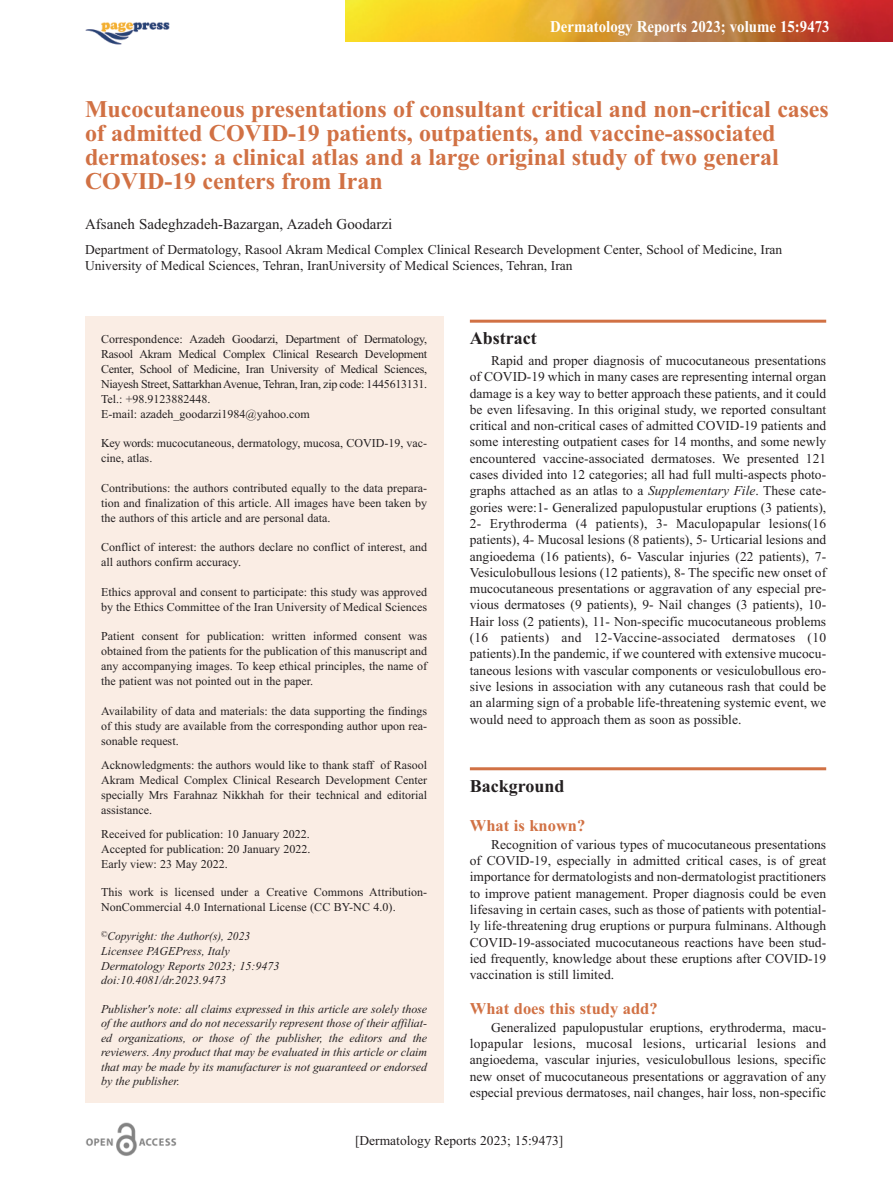
<style>
.page{position:relative;width:893px;height:1191px;background:#fff}
.page>*{position:absolute;margin:0;border:0;box-sizing:border-box;transform-origin:0 0}
.t1{font:700 24px/24px "Times New Roman";letter-spacing:-.005em;color:#d17144}
.t2{font:700 18px "Times New Roman";color:#231f20}
.t3{font:700 16.5px "Times New Roman";color:#fff;scale:.9 1}
.t4{font:700 16.5px "Times New Roman";color:#d17144}
.t5{font:15px "Times New Roman";color:#231f20}
.t6{font:13.5px/16.4px "Times New Roman";color:#231f20;text-align:justify}
.t7{font:12px/15px "Times New Roman";color:#231f20;text-align:justify}
.t8{font:italic 12px/14.4px "Times New Roman";color:#231f20}
.t9{font:12px/15px "Times New Roman";letter-spacing:-.02em;color:#231f20}
.t10{font:italic 12px/15.9px "Times New Roman";color:#231f20;scale:.95 1}
.s1{font-style:italic}
</style>
<div class="page">
<img style="left:86px;top:1123px;width:91px;height:33px">
<img style="left:345px;top:0;width:548px;height:42px">
<img style="left:86px;top:22px;width:84px;height:23px">
<hr style="left:470px;top:320px;width:356px;height:3px;background:#d17144">
<hr style="left:470px;top:767px;width:356px;height:3px;background:#d17144">
<div style="left:85px;top:317px;width:358px;height:785px;background:#faede4"></div>
<p class="t3" style="left:550px;top:16px;width:312px">Dermatology Reports 2023; volume 15:9473</p>
<p class="t1" style="left:85px;top:96px;width:745px">Mucocutaneous presentations of consultant critical and non-critical cases of admitted COVID-19 patients, outpatients, and vaccine-associated dermatoses: a clinical atlas and a large original study of two general COVID-19 centers from Iran</p>
<p class="t5" style="left:85px;top:215px;width:309px">Afsaneh Sadeghzadeh-Bazargan, Azadeh Goodarzi</p>
<p class="t6" style="left:85px;top:241px;width:699px">Department of Dermatology, Rasool Akram Medical Complex Clinical Research Development Center, School of Medicine, Iran<br>University of Medical Sciences, Tehran, IranUniversity of Medical Sciences, Tehran, Iran</p>
<p class="t9" style="left:101px;top:331px;width:328px">Correspondence: Azadeh Goodarzi, Department of Dermatology, Rasool Akram Medical Complex Clinical Research Development Center, School of Medicine, Iran University of Medical Sciences, Niayesh Street, SattarkhanAvenue, Tehran, Iran, zip code: 1445613131.<br>Tel.: +98.9123882448.<br>E-mail: azadeh_goodarzi1984@yahoo.com</p>
<p class="t7" style="left:101px;top:436px;width:328px">Key words: mucocutaneous, dermatology, mucosa, COVID-19, vac&shy;cine, atlas.</p>
<p class="t7" style="left:101px;top:480px;width:328px">Contributions: the authors contributed equally to the data prepara&shy;tion and finalization of this article. All images have been taken by the authors of this article and are personal data.</p>
<p class="t7" style="left:101px;top:539px;width:328px">Conflict of interest: the authors declare no conflict of interest, and all authors confirm accuracy.</p>
<p class="t7" style="left:101px;top:584px;width:328px">Ethics approval and consent to participate: this study was approved by the Ethics Committee of the Iran University of Medical Sciences</p>
<p class="t7" style="left:101px;top:628px;width:328px">Patient consent for publication: written informed consent was obtained from the patients for the publication of this manuscript and any accompanying images. To keep ethical principles, the name of the patient was not pointed out in the paper.</p>
<p class="t7" style="left:101px;top:703px;width:328px">Availability of data and materials: the data supporting the findings of this study are available from the corresponding author upon rea&shy;sonable request.</p>
<p class="t7" style="left:101px;top:757px;width:328px">Acknowledgments: the authors would like to thank staff of Rasool Akram Medical Complex Clinical Research Development Center specially Mrs Farahnaz Nikkhah for their technical and editorial assistance.</p>
<p class="t7" style="left:101px;top:826px;width:211px">Received for publication: 10 January 2022.<br>Accepted for publication: 20 January 2022.<br>Early view: 23 May 2022.</p>
<p class="t7" style="left:101px;top:885px;width:328px;line-height:14.4px">This work is licensed under a Creative Commons Attribution-<br>NonCommercial 4.0 International License (CC BY-NC 4.0).</p>
<p class="t10" style="left:101px;top:927px;width:158px"><sup>©</sup>Copyright: the Author(s), 2023<br>Licensee PAGEPress, Italy</p>
<p class="t8" style="left:101px;top:958px;width:180px">Dermatology Reports 2023; 15:9473 doi:10.4081/dr.2023.9473</p>
<p class="t8" style="left:101px;top:1001px;width:328px;text-align:justify">Publisher's note: all claims expressed in this article are solely those of the authors and do not necessarily represent those of their affiliat&shy;ed organizations, or those of the publisher, the editors and the reviewers. Any product that may be evaluated in this article or claim that may be made by its manufacturer is not guaranteed or endorsed by the publisher.</p>
<h2 class="t2" style="left:470px;top:327px;width:68px">Abstract</h2>
<p class="t6" style="left:470px;top:352px;width:358px;text-indent:21px">Rapid and proper diagnosis of mucocutaneous presentations of COVID-19 which in many cases are representing internal organ damage is a key way to better approach these patients, and it could be even lifesaving. In this original study, we reported consultant critical and non-critical cases of admitted COVID-19 patients and some interesting outpatient cases for 14 months, and some newly encountered vaccine-associated dermatoses. We presented 121 cases divided into 12 categories; all had full multi-aspects photo&shy;graphs attached as an atlas to a <span class="s1">Supplementary File</span>. These cate&shy;gories were:1- Generalized papulopustular eruptions (3 patients), 2- Erythroderma (4 patients), 3- Maculopapular lesions(16 patients), 4- Mucosal lesions (8 patients), 5- Urticarial lesions and angioedema (16 patients), 6- Vascular injuries (22 patients), 7- Vesiculobullous lesions (12 patients), 8- The specific new onset of mucocutaneous presentations or aggravation of any especial pre&shy;vious dermatoses (9 patients), 9- Nail changes (3 patients), 10- Hair loss (2 patients), 11- Non-specific mucocutaneous problems (16 patients) and 12-Vaccine-associated dermatoses (10 patients).In the pandemic, if we countered with extensive mucocu&shy;taneous lesions with vascular components or vesiculobullous ero&shy;sive lesions in association with any cutaneous rash that could be an alarming sign of a probable life-threatening systemic event, we would need to approach them as soon as possible.</p>
<h2 class="t2" style="left:470px;top:775px;width:96px">Background</h2>
<p class="t4" style="left:470px;top:815px;width:117px">What is known?</p>
<p class="t6" style="left:470px;top:836px;width:358px;text-indent:21px">Recognition of various types of mucocutaneous presentations of COVID-19, especially in admitted critical cases, is of great importance for dermatologists and non-dermatologist practitioners to improve patient management. Proper diagnosis could be even lifesaving in certain cases, such as those of patients with potential&shy;ly life-threatening drug eruptions or purpura fulminans. Although COVID-19-associated mucocutaneous reactions have been stud&shy;ied frequently, knowledge about these eruptions after COVID-19 vaccination is still limited.</p>
<p class="t4" style="left:470px;top:998px;width:189px">What does this study add?</p>
<p class="t6" style="left:470px;top:1018px;width:358px;text-indent:21px">Generalized papulopustular eruptions, erythroderma, macu&shy;lopapular lesions, mucosal lesions, urticarial lesions and angioedema, vascular injuries, vesiculobullous lesions, specific new onset of mucocutaneous presentations or aggravation of any especial previous dermatoses, nail changes, hair loss, non-specific</p>
<p class="t6" style="left:355px;top:1132px;width:210px">[Dermatology Reports 2023; 15:9473]</p>
</div>
